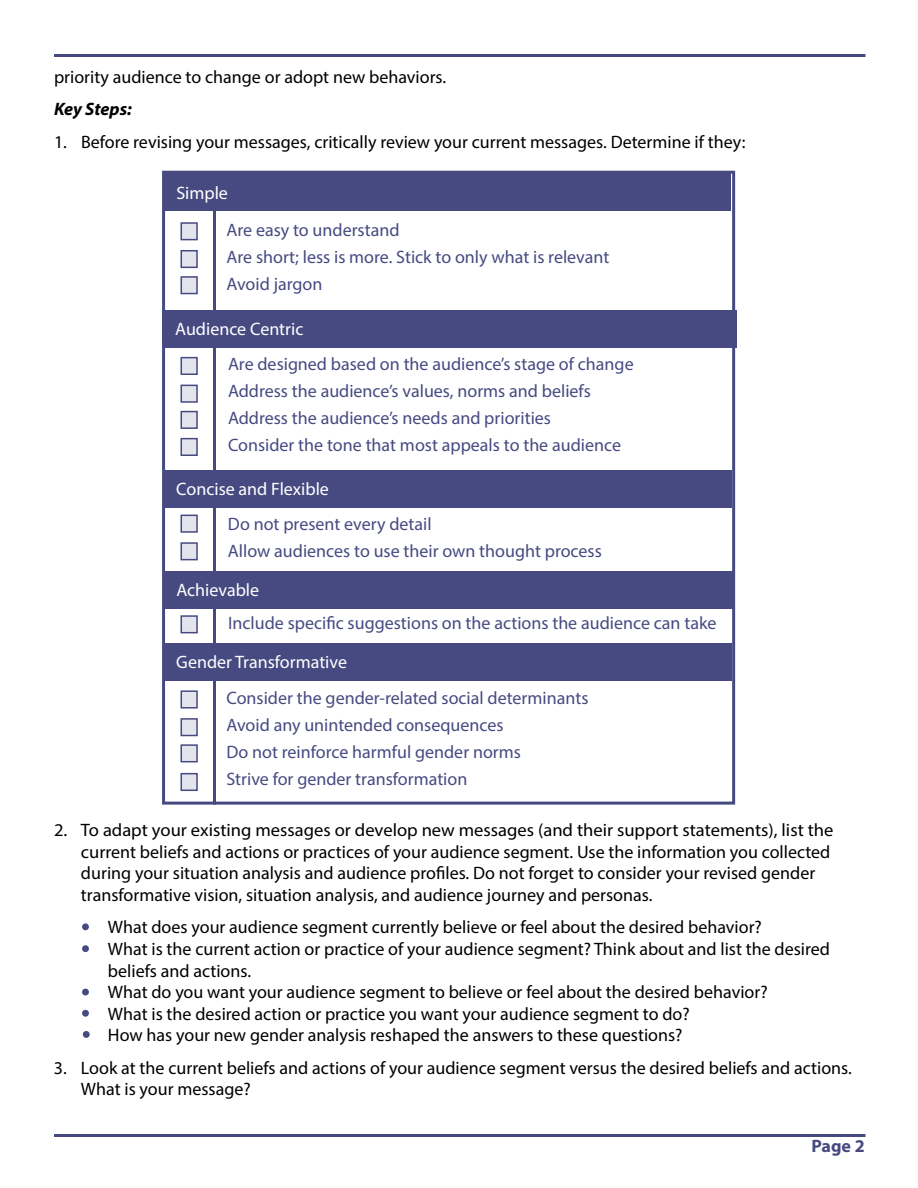
<style>
.page{position:relative;width:918px;height:1188px;background:#fff}
.page>*{position:absolute;margin:0;border:0;box-sizing:border-box;transform-origin:0 0}
.t1{font:18px/21.6px "Myriad Pro";color:#000}
.t2{font:18px/27px "Myriad Pro";color:#474a81}
.t3{font:18px "Myriad Pro";color:#fff}
.t4{font:italic 700 18px "Myriad Pro";letter-spacing:-.005em;color:#000}
.t5{font:700 18px "Myriad Pro";color:#474a81}
</style>
<div class="page">
<hr style="left:54px;top:1134px;width:812px;height:3px;background:#474a81">
<hr style="left:54px;top:54px;width:812px;height:3px;background:#474a81">
<div style="left:82px;top:945px;width:7px;height:7px;background:#474a81;border-radius:50%"></div>
<div style="left:82px;top:923px;width:7px;height:7px;background:#474a81;border-radius:50%"></div>
<div style="left:82px;top:989px;width:7px;height:7px;background:#474a81;border-radius:50%"></div>
<div style="left:162px;top:171px;width:573px;height:634px;background:#fff;border:3px solid #474a81"></div>
<div style="left:163px;top:174px;width:568px;height:37px;background:#474a81"></div>
<hr style="left:213px;top:210px;width:3px;height:595px;background:#474a81">
<div style="left:181px;top:222px;width:17px;height:18px;background:#e3e4ec;border:2px solid #474a81"></div>
<div style="left:162px;top:310px;width:575px;height:38px;background:#474a81"></div>
<div style="left:164px;top:470px;width:568px;height:37px;background:#474a81"></div>
<div style="left:165px;top:571px;width:568px;height:37px;background:#474a81"></div>
<div style="left:164px;top:643px;width:568px;height:38px;background:#474a81"></div>
<div style="left:181px;top:250px;width:17px;height:18px;background:#e3e4ec;border:2px solid #474a81"></div>
<div style="left:181px;top:276px;width:17px;height:18px;background:#e3e4ec;border:2px solid #474a81"></div>
<div style="left:181px;top:357px;width:17px;height:18px;background:#e3e4ec;border:2px solid #474a81"></div>
<div style="left:181px;top:385px;width:17px;height:18px;background:#e3e4ec;border:2px solid #474a81"></div>
<div style="left:181px;top:411px;width:17px;height:18px;background:#e3e4ec;border:2px solid #474a81"></div>
<div style="left:181px;top:438px;width:17px;height:18px;background:#e3e4ec;border:2px solid #474a81"></div>
<div style="left:181px;top:690px;width:17px;height:19px;background:#e3e4ec;border:2px solid #474a81"></div>
<div style="left:181px;top:718px;width:17px;height:18px;background:#e3e4ec;border:2px solid #474a81"></div>
<div style="left:181px;top:744px;width:17px;height:18px;background:#e3e4ec;border:2px solid #474a81"></div>
<div style="left:181px;top:773px;width:17px;height:18px;background:#e3e4ec;border:2px solid #474a81"></div>
<div style="left:181px;top:515px;width:17px;height:18px;background:#e3e4ec;border:2px solid #474a81"></div>
<div style="left:181px;top:542px;width:17px;height:18px;background:#e3e4ec;border:2px solid #474a81"></div>
<div style="left:181px;top:615px;width:17px;height:18px;background:#e3e4ec;border:2px solid #474a81"></div>
<div style="left:82px;top:1010px;width:7px;height:7px;background:#474a81;border-radius:50%"></div>
<div style="left:83px;top:1031px;width:7px;height:7px;background:#474a81;border-radius:50%"></div>
<p class="t1" style="left:54px;top:66px;width:394px">priority audience to change or adopt new behaviors.</p>
<p class="t4" style="left:54px;top:97px;width:79px">Key Steps:</p>
<p class="t1" style="left:54px;top:130px;width:693px">1. Before revising your messages, critically review your current messages. Determine if they:</p>
<p class="t3" style="left:176px;top:182px;width:53px">Simple</p>
<p class="t2" style="left:226px;top:216px;width:384px">Are easy to understand<br>Are short; less is more. Stick to only what is relevant<br>Avoid jargon</p>
<p class="t3" style="left:175px;top:318px;width:130px">Audience Centric</p>
<p class="t2" style="left:228px;top:351px;width:407px">Are designed based on the audience’s stage of change Address the audience’s values, norms and beliefs Address the audience’s needs and priorities<br>Consider the tone that most appeals to the audience</p>
<p class="t3" style="left:176px;top:478px;width:154px">Concise and Flexible</p>
<p class="t2" style="left:228px;top:510px;width:375px">Do not present every detail<br>Allow audiences to use their own thought process</p>
<p class="t3" style="left:176px;top:579px;width:84px">Achievable</p>
<p class="t2" style="left:228px;top:609px;width:490px">Include specific suggestions on the actions the audience can take</p>
<p class="t3" style="left:176px;top:651px;width:172px">Gender Transformative</p>
<p class="t2" style="left:227px;top:684px;width:363px">Consider the gender-related social determinants Avoid any unintended consequences<br>Do not reinforce harmful gender norms<br>Strive for gender transformation</p>
<p class="t1" style="left:81px;top:819px;width:754px;text-indent:-27px">2. To adapt your existing messages or develop new messages (and their support statements), list the current beliefs and actions or practices of your audience segment. Use the information you collected during your situation analysis and audience profiles. Do not forget to consider your revised gender transformative vision, situation analysis, and audience journey and personas.</p>
<p class="t1" style="left:108px;top:916px;width:724px">What does your audience segment currently believe or feel about the desired behavior?<br>What is the current action or practice of your audience segment? Think about and list the desired beliefs and actions.<br>What do you want your audience segment to believe or feel about the desired behavior?<br>What is the desired action or practice you want your audience segment to do?<br>How has your new gender analysis reshaped the answers to these questions?</p>
<p class="t1" style="left:81px;top:1057px;width:772px;text-indent:-27px">3. Look at the current beliefs and actions of your audience segment versus the desired beliefs and actions.<br>What is your message?</p>
<p class="t5" style="left:811px;top:1134px;width:55px">Page 2</p>
</div>
